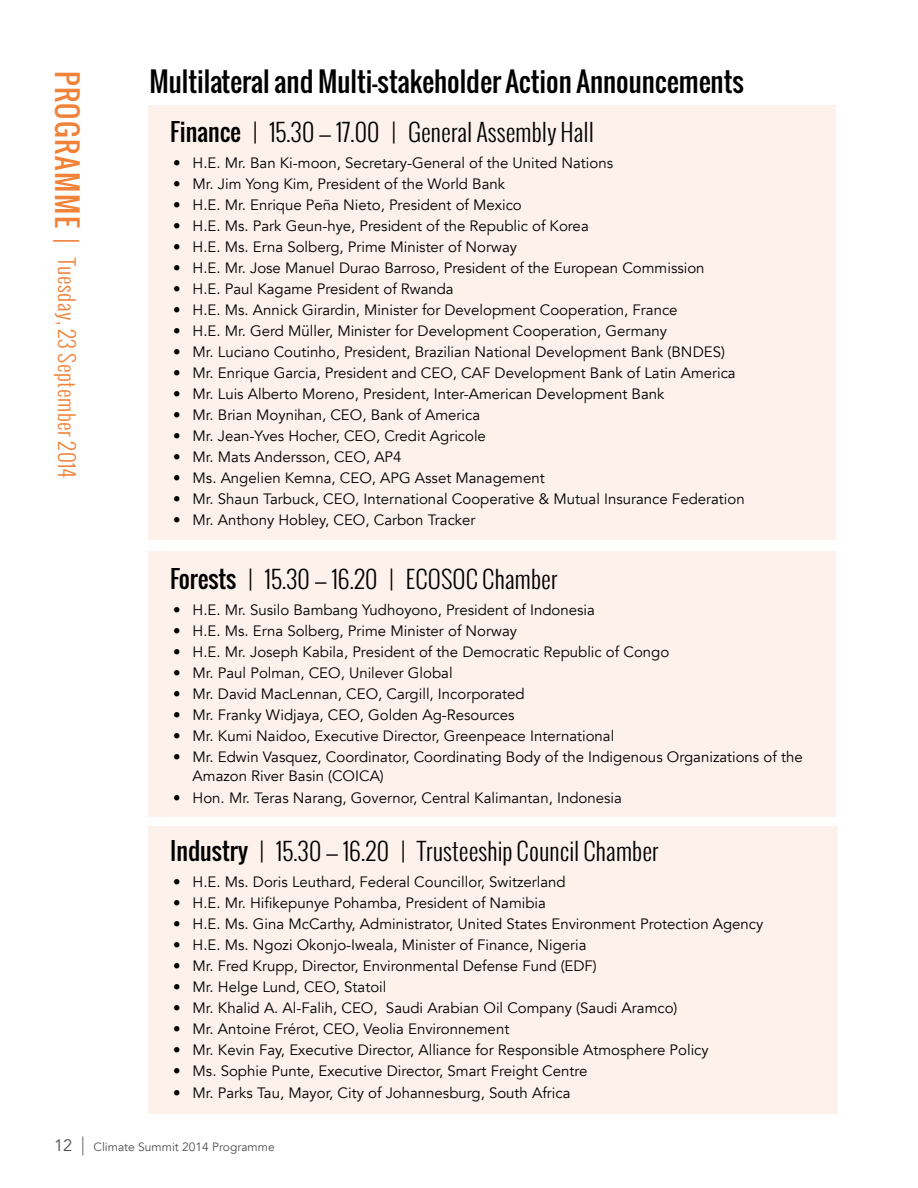
<style>
.page{position:relative;width:918px;height:1188px;background:#fff}
.page>*{position:absolute;margin:0;border:0;box-sizing:border-box;transform-origin:0 0}
.t1{font:27px "Oswald";color:#000}
.t2{font:300 24px "Oswald";color:#000}
.t3{font:300 21.15px "Oswald";letter-spacing:.02em;color:#f08239}
.t4{font:15px/19.5px "Avenir";color:#000}
.t5{font:12px "Avenir";color:#000}
.s1{font-weight:400;font-size:28.2px}
.s2{font-size:28.2px}
.s3{font-weight:400}
.s4{font-size:16.5px}
.s5{font-size:24.75px}
</style>
<div class="page">
<div style="left:148px;top:106px;width:688px;height:434px;background:#fdf1eb"></div>
<div style="left:148px;top:551px;width:688px;height:265px;background:#fdf1eb"></div>
<div style="left:148px;top:827px;width:689px;height:287px;background:#fdf1eb"></div>
<h3 class="t3" style="left:81px;top:71px;width:408px;rotate:90deg"><span class="s1">PROGRAMME</span> <span class="s2">|</span> Tuesday, 23 September 2014</h3>
<h1 class="t1" style="left:149px;top:61px;width:596px">Multilateral and Multi-stakeholder Action Announcements</h1>
<h2 class="t2" style="left:170px;top:116px;width:425px"><span class="s3">Finance</span> | 15.30 — 17.00 | General Assembly Hall</h2>
<p class="t4" style="left:173px;top:153px;width:442px">• H.E. Mr. Ban Ki-moon, Secretary-General of the United Nations</p>
<p class="t4" style="left:173px;top:174px;width:334px">• Mr. Jim Yong Kim, President of the World Bank</p>
<p class="t4" style="left:173px;top:195px;width:350px">• H.E. Mr. Enrique Peña Nieto, President of Mexico</p>
<p class="t4" style="left:173px;top:216px;width:417px">• H.E. Ms. Park Geun-hye, President of the Republic of Korea</p>
<p class="t4" style="left:173px;top:237px;width:345px">• H.E. Ms. Erna Solberg, Prime Minister of Norway</p>
<p class="t4" style="left:173px;top:258px;width:533px">• H.E. Mr. Jose Manuel Durao Barroso, President of the European Commission</p>
<p class="t4" style="left:173px;top:279px;width:282px">• H.E. Paul Kagame President of Rwanda</p>
<p class="t4" style="left:173px;top:300px;width:506px">• H.E. Ms. Annick Girardin, Minister for Development Cooperation, France</p>
<p class="t4" style="left:173px;top:321px;width:495px">• H.E. Mr. Gerd Müller, Minister for Development Cooperation, Germany</p>
<p class="t4" style="left:173px;top:342px;width:553px">• Mr. Luciano Coutinho, President, Brazilian National Development Bank (BNDES)</p>
<p class="t4" style="left:173px;top:363px;width:564px">• Mr. Enrique Garcia, President and CEO, CAF Development Bank of Latin America</p>
<p class="t4" style="left:173px;top:384px;width:493px">• Mr. Luis Alberto Moreno, President, Inter-American Development Bank</p>
<p class="t4" style="left:173px;top:405px;width:309px">• Mr. Brian Moynihan, CEO, Bank of America</p>
<p class="t4" style="left:173px;top:426px;width:314px">• Mr. Jean-Yves Hocher, CEO, Credit Agricole</p>
<p class="t4" style="left:173px;top:447px;width:230px">• Mr. Mats Andersson, CEO, AP4</p>
<p class="t4" style="left:173px;top:468px;width:373px">• Ms. Angelien Kemna, CEO, APG Asset Management</p>
<p class="t4" style="left:173px;top:489px;width:573px">• Mr. Shaun Tarbuck, CEO, International Cooperative &amp; Mutual Insurance Federation</p>
<p class="t4" style="left:173px;top:510px;width:304px">• Mr. Anthony Hobley, CEO, Carbon Tracker</p>
<h2 class="t2" style="left:170px;top:563px;width:389px"><span class="s3">Forests</span> | 15.30 — 16.20 | ECOSOC Chamber</h2>
<p class="t4" style="left:173px;top:600px;width:423px">• H.E. Mr. Susilo Bambang Yudhoyono, President of Indonesia</p>
<p class="t4" style="left:173px;top:621px;width:345px">• H.E. Ms. Erna Solberg, Prime Minister of Norway</p>
<p class="t4" style="left:173px;top:642px;width:498px">• H.E. Mr. Joseph Kabila, President of the Democratic Republic of Congo</p>
<p class="t4" style="left:173px;top:663px;width:281px">• Mr. Paul Polman, CEO, Unilever Global</p>
<p class="t4" style="left:173px;top:684px;width:353px">• Mr. David MacLennan, CEO, Cargill, Incorporated</p>
<p class="t4" style="left:173px;top:705px;width:343px">• Mr. Franky Widjaya, CEO, Golden Ag-Resources</p>
<p class="t4" style="left:173px;top:726px;width:443px">• Mr. Kumi Naidoo, Executive Director, Greenpeace International</p>
<p class="t4" style="left:193px;top:747px;width:612px;text-indent:-19px">• Mr. Edwin Vasquez, Coordinator, Coordinating Body of the Indigenous Organizations of the<br>Amazon River Basin (COICA)</p>
<p class="t4" style="left:173px;top:788px;width:450px">• Hon. Mr. Teras Narang, Governor, Central Kalimantan, Indonesia</p>
<h2 class="t2" style="left:170px;top:835px;width:490px"><span class="s3">Industry</span> | 15.30 — 16.20 | Trusteeship Council Chamber</h2>
<p class="t4" style="left:173px;top:872px;width:394px">• H.E. Ms. Doris Leuthard, Federal Councillor, Switzerland</p>
<p class="t4" style="left:173px;top:893px;width:374px">• H.E. Mr. Hifikepunye Pohamba, President of Namibia</p>
<p class="t4" style="left:173px;top:914px;width:592px">• H.E. Ms. Gina McCarthy, Administrator, United States Environment Protection Agency</p>
<p class="t4" style="left:173px;top:935px;width:415px">• H.E. Ms. Ngozi Okonjo-Iweala, Minister of Finance, Nigeria</p>
<p class="t4" style="left:173px;top:956px;width:425px">• Mr. Fred Krupp, Director, Environmental Defense Fund (EDF)</p>
<p class="t4" style="left:173px;top:977px;width:215px">• Mr. Helge Lund, CEO, Statoil</p>
<p class="t4" style="left:173px;top:998px;width:506px">• Mr. Khalid A. Al-Falih, CEO, Saudi Arabian Oil Company (Saudi Aramco)</p>
<p class="t4" style="left:173px;top:1019px;width:338px">• Mr. Antoine Frérot, CEO, Veolia Environnement</p>
<p class="t4" style="left:173px;top:1040px;width:537px">• Mr. Kevin Fay, Executive Director, Alliance for Responsible Atmosphere Policy</p>
<p class="t4" style="left:173px;top:1061px;width:416px">• Ms. Sophie Punte, Executive Director, Smart Freight Centre</p>
<p class="t4" style="left:173px;top:1083px;width:399px">• Mr. Parks Tau, Mayor, City of Johannesburg, South Africa</p>
<p class="t5" style="left:54px;top:1139px;width:222px"><span class="s4">12</span> <span class="s5">|</span> Climate Summit 2014 Programme</p>
</div>
